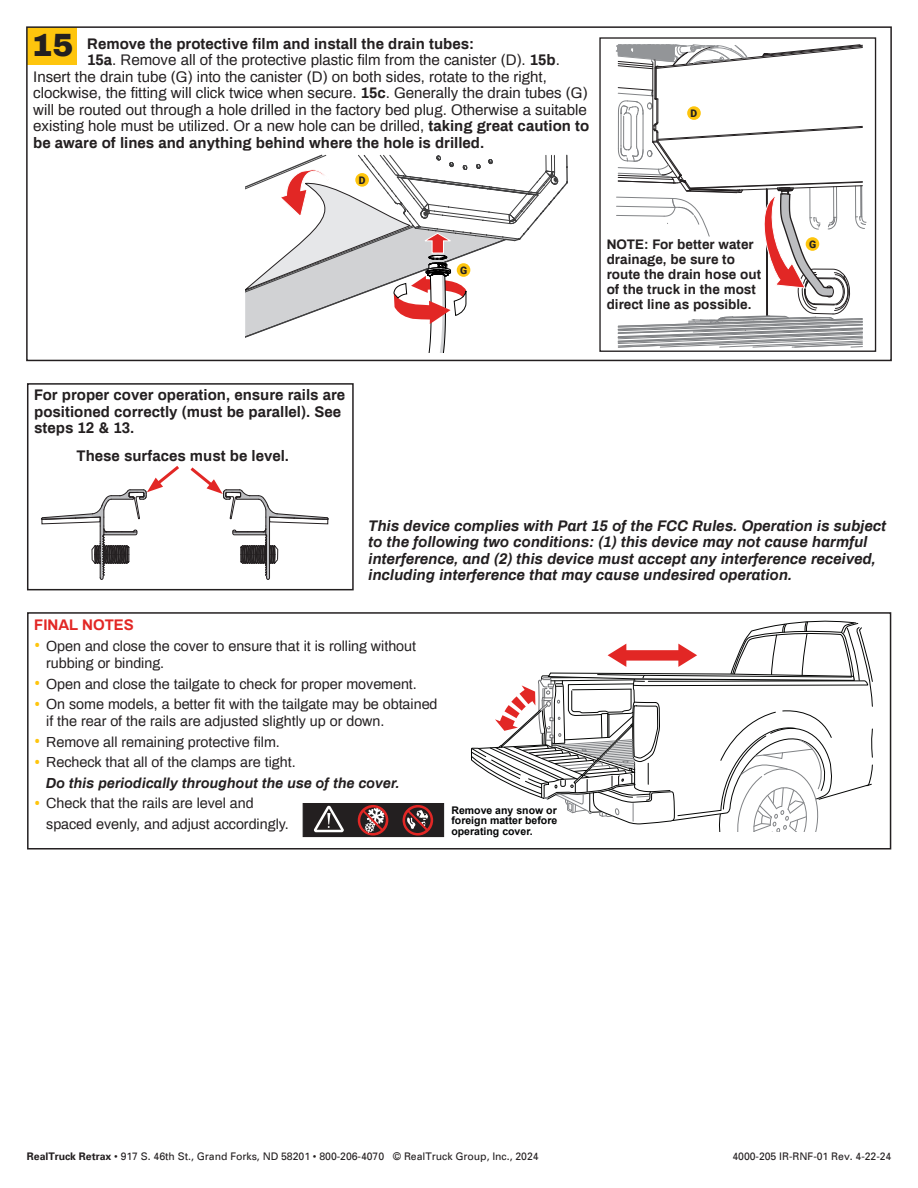
<style>
.page{position:relative;width:918px;height:1188px;background:#fff}
.page>*{position:absolute;margin:0;border:0;box-sizing:border-box;transform-origin:0 0}
.t1{font:900 31.5px "Archivo";color:#231f20}
.t2{font:18px "Myriad Pro";color:#231f20}
.t3{font:15px "Archivo";color:#231f20}
.t4{font:italic 700 15px/16.5px "Archivo";color:#231f20}
.t5{font:700 15px/16.5px "Archivo";color:#231f20}
.t6{font:700 15px "Archivo";color:#e22725}
.t7{font:14.25px/17.2px "Archivo";color:#231f20}
.t8{font:italic 700 14.25px/20.5px "Archivo";color:#231f20}
.t9{font:700 13.5px/15px "Archivo";color:#231f20}
.t10{font:700 13.05px/13px "Arial";color:#040506}
.t11{font:10.5px "Univers";letter-spacing:-.005em;color:#231f20}
.t12{font:700 10.5px/10.5px "Arial";color:#040506;text-align:justify}
.t13{font:900 10.5px "Roboto";color:#231f20}
.s1{font-weight:700}
.s2{font-family:"Roboto";font-size:19.5px;color:#fec50d}
.s3{font-family:"Roboto";font-weight:400;font-style:normal;font-size:19.5px;color:#fec50d}
.s4{font-weight:400;font-style:normal}
</style>
<div class="page">
<div style="left:599px;top:37px;width:277px;height:315px;border:1px solid #231f20"></div>
<svg style="left:616px;top:44px;width:251px;height:304px"></svg>
<svg style="left:246px;top:154px;width:322px;height:199px"></svg>
<div style="left:457px;top:263px;width:13px;height:14px;background:#fec50d;border-radius:50%"></div>
<div style="left:806px;top:237px;width:13px;height:14px;background:#fec50d;border-radius:50%"></div>
<svg style="left:41px;top:466px;width:288px;height:114px"></svg>
<div style="left:27px;top:383px;width:327px;height:207px;border:2px solid #231f20"></div>
<svg style="left:471px;top:620px;width:402px;height:211px"></svg>
<div style="left:27px;top:612px;width:864px;height:238px;border:2px solid #231f20"></div>
<svg style="left:303px;top:803px;width:141px;height:35px"></svg>
<div style="left:27px;top:28px;width:49px;height:37px;background:#fec50d"></div>
<div style="left:26px;top:26px;width:866px;height:335px;border:2px solid #231f20"></div>
<div style="left:355px;top:173px;width:14px;height:14px;background:#fec50d;border-radius:50%"></div>
<div style="left:687px;top:106px;width:14px;height:14px;background:#fec50d;border-radius:50%"></div>
<h1 class="t1" style="left:32px;top:25px;width:44px">15</h1>
<p class="t5" style="left:87px;top:35px;width:388px">Remove the protective film and install the drain tubes:</p>
<p class="t3" style="left:87px;top:49px;width:474px"><span class="s1">15a</span>. Remove all of the protective plastic film from the canister (D). <span class="s1">15b</span>.</p>
<p class="t3" style="left:33px;top:65px;width:515px">Insert the drain tube (G) into the canister (D) on both sides, rotate to the right,</p>
<p class="t3" style="left:33px;top:82px;width:556px">clockwise, the fitting will click twice when secure. <span class="s1">15c</span>. Generally the drain tubes (G)</p>
<p class="t3" style="left:33px;top:98px;width:555px">will be routed out through a hole drilled in the factory bed plug. Otherwise a suitable</p>
<p class="t3" style="left:33px;top:115px;width:558px">existing hole must be utilized. Or a new hole can be drilled, <span class="s1">taking great caution to</span></p>
<p class="t5" style="left:33px;top:134px;width:452px">be aware of lines and anything behind where the hole is drilled.</p>
<p class="t13" style="left:359px;top:173px;width:8px">D</p>
<p class="t13" style="left:691px;top:106px;width:8px">D</p>
<p class="t13" style="left:460px;top:263px;width:9px">G</p>
<p class="t9" style="left:607px;top:236px;width:156px">NOTE: For better water drainage, be sure to route the drain hose out of the truck in the most direct line as possible.</p>
<p class="t5" style="left:34px;top:386px;width:313px">For proper cover operation, ensure rails are positioned correctly (must be parallel). See steps 12 &amp; 13.</p>
<p class="t5" style="left:77px;top:447px;width:214px">These surfaces must be level.</p>
<p class="t2" style="left:110px;top:448px;width:153px">Page 10 Bottom Left</p>
<p class="t13" style="left:809px;top:237px;width:9px">G</p>
<p class="t4" style="left:369px;top:517px;width:519px">This device complies with Part 15 of the FCC Rules. Operation is subject to the following two conditions: (1) this device may not cause harmful interference, and (2) this device must accept any interference received, including interference that may cause undesired operation.</p>
<p class="t6" style="left:34px;top:614px;width:101px">FINAL NOTES</p>
<p class="t7" style="left:46px;top:636px;width:371px;text-indent:-12px"><span class="s2">•</span> Open and close the cover to ensure that it is rolling without rubbing or binding.</p>
<p class="t7" style="left:34px;top:674px;width:384px"><span class="s2">•</span> Open and close the tailgate to check for proper movement.</p>
<p class="t7" style="left:46px;top:695px;width:393px;text-indent:-12px"><span class="s2">•</span> On some models, a better fit with the tailgate may be obtained if the rear of the rails are adjusted slightly up or down.</p>
<p class="t7" style="left:34px;top:732px;width:247px"><span class="s2">•</span> Remove all remaining protective film.</p>
<p class="t8" style="left:46px;top:752px;width:355px;text-indent:-12px"><span class="s3">•</span> <span class="s4">Recheck that all of the clamps are tight.<br></span>Do this periodically throughout the use of the cover.</p>
<p class="t7" style="left:46px;top:792px;width:244px;line-height:20.5px;text-indent:-12px"><span class="s2">•</span> Check that the rails are level and spaced evenly, and adjust accordingly.</p>
<p class="t12" style="left:451px;top:805px;width:107px">Remove any snow or foreign matter before operating cover.</p>
<p class="t10" style="left:434px;top:807px;width:133px">foreign matter before operating cover.</p>
<p class="t11" style="left:27px;top:1152px;width:513px"><span class="s1">RealTruck Retrax</span> • 917 S. 46th St., Grand Forks, ND 58201 • 800-206-4070 © RealTruck Group, Inc., 2024</p>
<p class="t11" style="left:733px;top:1152px;width:160px">4000-205 IR-RNF-01 Rev. 4-22-24</p>
</div>
